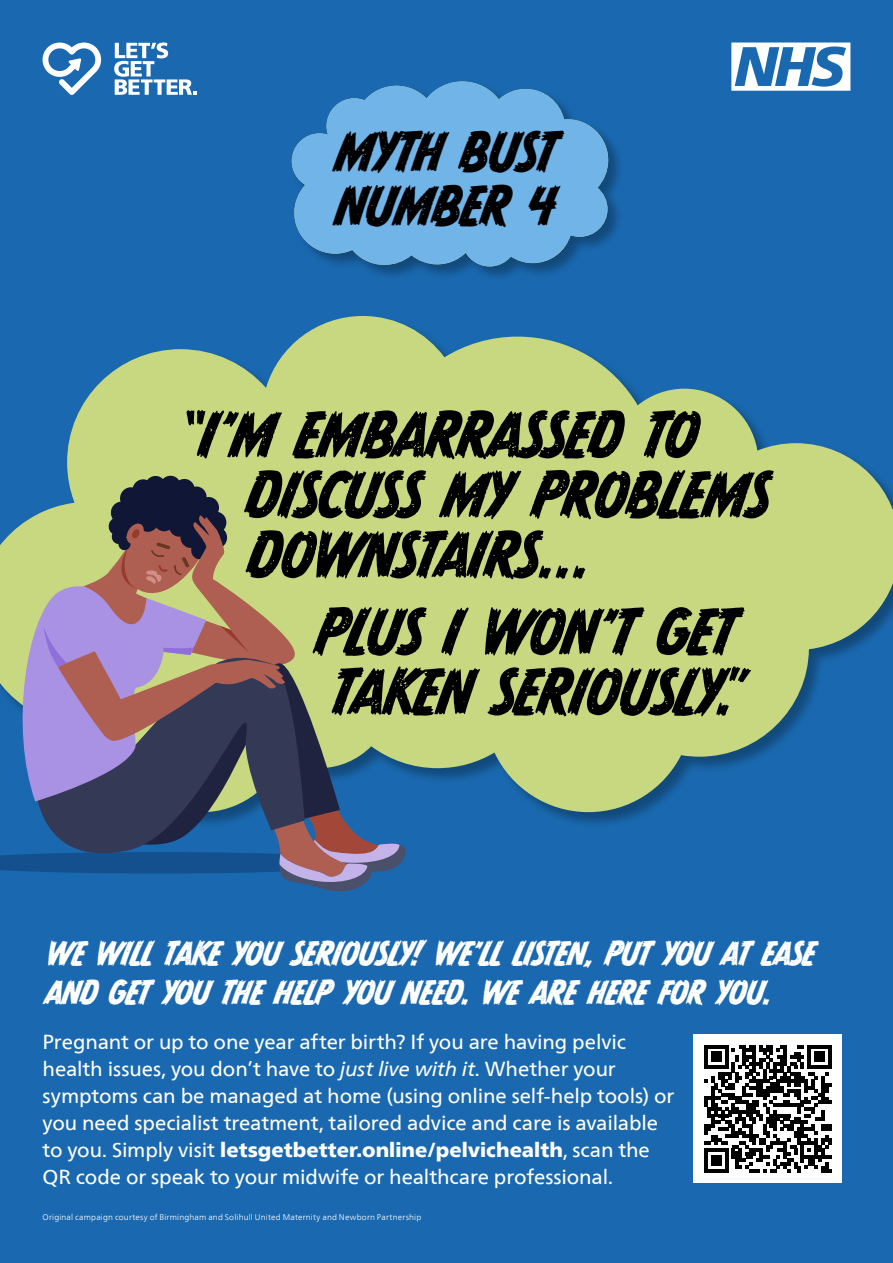
<style>
.page{position:relative;width:893px;height:1263px;background:#1a69b0}
.page>*{position:absolute;margin:0;border:0;box-sizing:border-box;transform-origin:0 0}
.t1{font:57px/60px "CC Monster Mash Worn";letter-spacing:-.02em;color:#000}
.t2{font:49.5px/54px "CC Monster Mash Worn";letter-spacing:-.015em;color:#000}
.t3{font:30px/39px "CC Monster Mash Worn";letter-spacing:-.02em;color:#fff}
.t4{font:20.25px/27px "Frutiger Neue LT Com";letter-spacing:-.005em;color:#fff}
.t5{font:300 8.25px "Frutiger Neue LT Com";letter-spacing:.02em;color:#fff}
.s1{font-style:italic}
.s2{font-weight:900}
</style>
<div class="page">
<svg style="left:731px;top:43px;width:119px;height:48px"></svg>
<svg style="left:114px;top:43px;width:83px;height:52px"></svg>
<svg style="left:43px;top:43px;width:58px;height:52px"></svg>
<div style="left:291px;top:81px;width:334px;height:202px;background:#000;opacity:.3"></div>
<svg style="left:292px;top:81px;width:316px;height:185px;background:#60a5da"></svg>
<svg style="left:67px;top:316px;width:826px;height:496px;fill:#c7d880"></svg>
<svg style="left:0;top:476px;width:406px;height:415px;background:#7e8582"></svg>
<div style="left:693px;top:1034px;width:149px;height:149px;background:#fff"></div>
<svg style="left:704px;top:1045px;width:128px;height:127px"></svg>
<h2 class="t2" style="left:336px;top:126px;width:223px">MYTH BUST<br>NUMBER 4</h2>
<h1 class="t1" style="left:247px;top:405px;width:525px;text-indent:-63px">“I’M EMBARRASSED TO<br>DISCUSS MY PROBLEMS<br>DOWNSTAIRS…</h1>
<h1 class="t1" style="left:316px;top:602px;width:431px">PLUS I WON’T GET<br>TAKEN SERIOUSLY.”</h1>
<h3 class="t3" style="left:46px;top:935px;width:772px">WE WILL TAKE YOU SERIOUSLY! WE’LL LISTEN, PUT YOU AT EASE<br>AND GET YOU THE HELP YOU NEED. WE ARE HERE FOR YOU.</h3>
<p class="t4" style="left:43px;top:1030px;width:633px">Pregnant or up to one year after birth? If you are having pelvic health issues, you don’t have to <span class="s1">just live with it</span>. Whether your symptoms can be managed at home (using online self-help tools) or you need specialist treatment, tailored advice and care is available to you. Simply visit <span class="s2">letsgetbetter.online/pelvichealth</span>, scan the QR code or speak to your midwife or healthcare professional.</p>
<p class="t5" style="left:43px;top:1214px;width:380px">Original campaign courtesy of Birmingham and Solihull United Maternity and Newborn Partnership</p>
</div>
